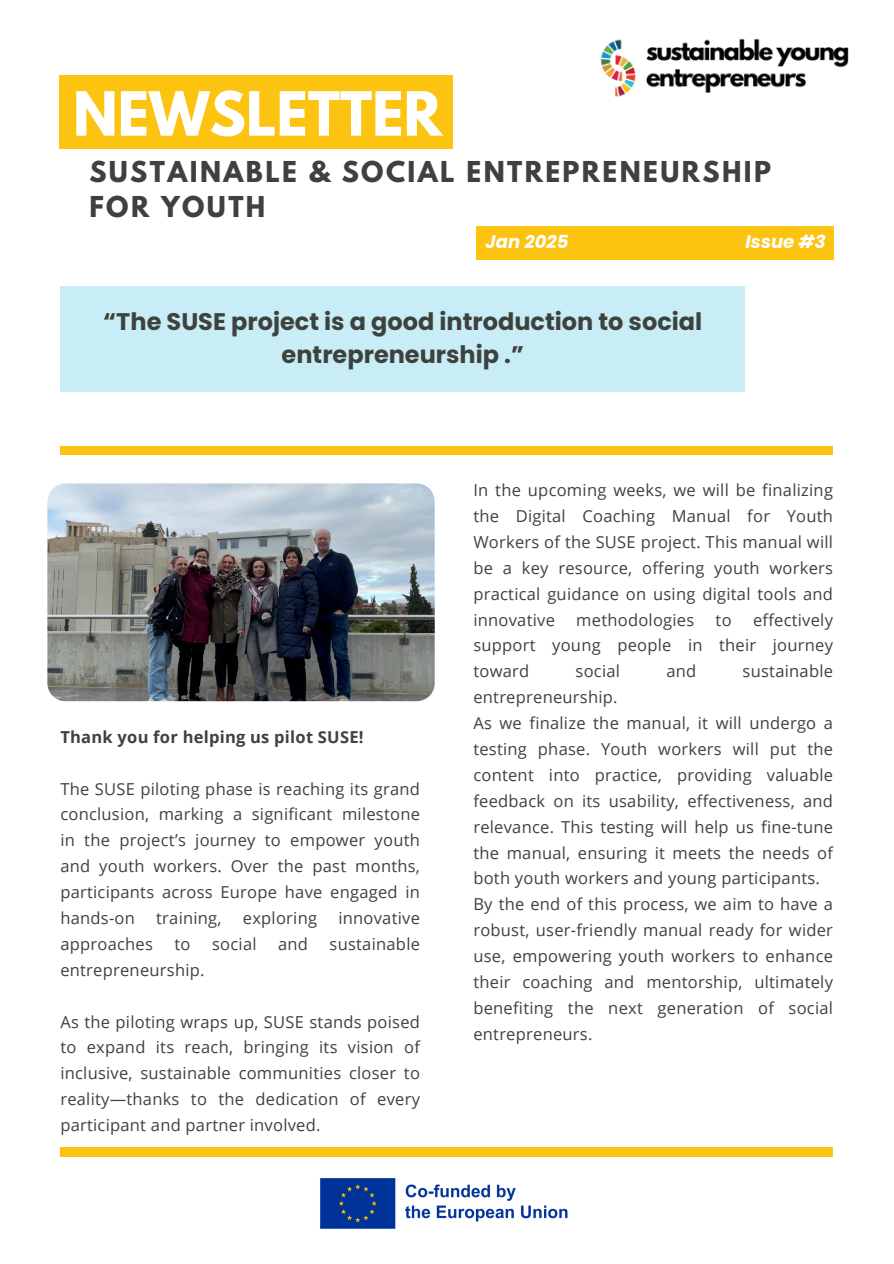
<style>
.page{position:relative;width:894px;height:1264px;background:#fff}
.page>*{position:absolute;margin:0;border:0;box-sizing:border-box;transform-origin:0 0}
.t1{font:700 54px "League Spartan";color:#fff}
.t2{font:700 25.5px/34.8px "League Spartan";letter-spacing:.095em;color:#3e423c}
.t3{font:700 24px/32.7px "Poppins";color:#3e423c;text-align:center}
.t4{font:italic 700 18px "Poppins";color:#fff}
.t5{font:16.5px/25.8px "Open Sans";letter-spacing:.015em;color:#3e423c;text-align:justify}
.t6{font:700 16.5px "Open Sans";letter-spacing:.015em;color:#3e423c}
</style>
<div class="page">
<div style="left:59px;top:75px;width:393px;height:74px;background:#fcc310"></div>
<div style="left:60px;top:446px;width:773px;height:8px;background:#fcc310"></div>
<img style="left:47px;top:483px;width:387px;height:218px;border-radius:18px">
<div style="left:60px;top:1146px;width:773px;height:10px;background:#fcc310"></div>
<div style="left:475px;top:226px;width:358px;height:33px;background:#fcc310"></div>
<div style="left:60px;top:286px;width:685px;height:106px;background:#c8edf6"></div>
<img style="left:320px;top:1178px;width:248px;height:51px">
<img style="left:600px;top:38px;width:249px;height:59px">
<h3 class="t1" style="left:73px;top:87px;width:370px">NEWSLETTER</h3>
<h4 class="t2" style="left:89px;top:158px;width:683px">SUSTAINABLE &amp; SOCIAL ENTREPRENEURSHIP<br>FOR YOUTH</h4>
<p class="t4" style="left:485px;top:229px;width:84px">Jan 2025</p>
<h2 class="t4" style="left:745px;top:229px;width:81px">Issue #3</h2>
<h4 class="t3" style="left:103px;top:305px;width:600px">“The SUSE project is a good introduction to social entrepreneurship .”</h4>
<p class="t6" style="left:60px;top:725px;width:304px">Thank you for helping us pilot SUSE!</p>
<p class="t5" style="left:60px;top:775px;width:361px">The SUSE piloting phase is reaching its grand conclusion, marking a significant milestone in the project’s journey to empower youth and youth workers. Over the past months, participants across Europe have engaged in hands-on</p>
<p class="t5" style="left:156px;top:904px;width:67px">training,</p>
<p class="t5" style="left:243px;top:904px;width:76px">exploring</p>
<p class="t5" style="left:338px;top:904px;width:83px">innovative</p>
<p class="t5" style="left:60px;top:930px;width:94px">approaches</p>
<p class="t5" style="left:174px;top:930px;width:18px">to</p>
<p class="t5" style="left:212px;top:930px;width:46px">social</p>
<p class="t5" style="left:278px;top:930px;width:31px">and</p>
<p class="t5" style="left:329px;top:930px;width:92px">sustainable</p>
<p class="t5" style="left:60px;top:956px;width:146px">entrepreneurship.</p>
<p class="t5" style="left:60px;top:1008px;width:361px">As the piloting wraps up, SUSE stands poised to expand its reach, bringing its vision of inclusive, sustainable communities closer to reality—thanks to the dedication of every participant and partner involved.</p>
<p class="t5" style="left:473px;top:477px;width:361px">In the upcoming weeks, we will be finalizing the Digital Coaching Manual for Youth Workers of the SUSE project. This manual will be a key resource, offering youth workers practical guidance on using digital tools and innovative</p>
<p class="t5" style="left:473px;top:606px;width:361px;text-indent:279px">effectively support young people in their journey toward</p>
<p class="t5" style="left:576px;top:606px;width:119px">methodologies</p>
<p class="t5" style="left:715px;top:606px;width:18px">to</p>
<p class="t5" style="left:575px;top:658px;width:46px">social</p>
<p class="t5" style="left:666px;top:658px;width:31px">and</p>
<p class="t5" style="left:742px;top:658px;width:92px">sustainable</p>
<p class="t5" style="left:473px;top:684px;width:146px">entrepreneurship.</p>
<h4 class="t5" style="left:473px;top:709px;width:361px">As we finalize the manual, it will undergo a testing phase. Youth workers will put the content into practice, providing valuable feedback on its usability, effectiveness, and relevance. This testing will help us fine-tune the manual, ensuring it meets the needs of both youth workers and young participants.</h4>
<p class="t5" style="left:473px;top:891px;width:361px">By the end of this process, we aim to have a robust, user-friendly manual ready for wider use, empowering youth workers to enhance their coaching and mentorship, ultimately benefiting the next generation of social entrepreneurs.</p>
</div>
